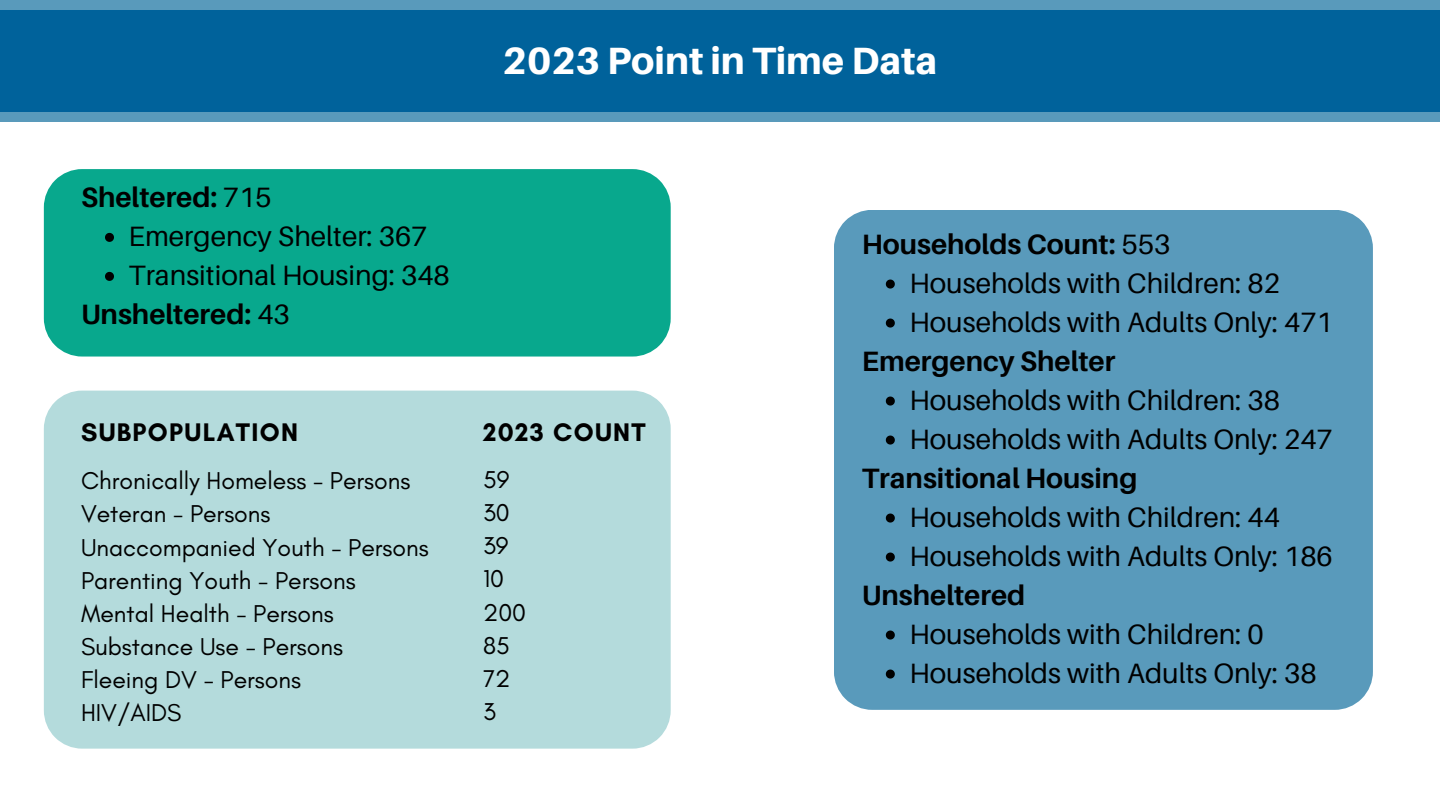
<style>
.page{position:relative;width:1440px;height:810px;background:#fff}
.page>*{position:absolute;margin:0;border:0;box-sizing:border-box;transform-origin:0 0}
.t1{font:800 38px "Aileron";color:#fff}
.t2{font:28px "Aileron";color:#000}
.t3{font:700 28px "Aileron";color:#000}
.t4{font:700 25.9px "Glacial Indifference";letter-spacing:.05em;color:#000}
.t5{font:24.8px "Glacial Indifference";color:#000}
.s1{font-weight:400}
</style>
<div class="page">
<div style="left:0;top:0;width:1440px;height:122px;background:#599abb"></div>
<div style="left:0;top:10px;width:1440px;height:102px;background:#00629b"></div>
<div style="left:44px;top:391px;width:627px;height:358px;background:#b4dbdc"></div>
<div style="left:834px;top:210px;width:539px;height:500px;background:#599abb"></div>
<div style="left:44px;top:169px;width:627px;height:187px;background:#08a88d"></div>
<svg style="left:105px;top:233px;width:9px;height:9px"></svg>
<svg style="left:105px;top:272px;width:9px;height:9px"></svg>
<svg style="left:886px;top:280px;width:9px;height:9px"></svg>
<svg style="left:886px;top:319px;width:9px;height:9px"></svg>
<svg style="left:886px;top:397px;width:9px;height:9px"></svg>
<svg style="left:886px;top:436px;width:9px;height:9px"></svg>
<svg style="left:886px;top:514px;width:9px;height:9px"></svg>
<svg style="left:886px;top:553px;width:9px;height:9px"></svg>
<svg style="left:886px;top:631px;width:9px;height:9px"></svg>
<svg style="left:886px;top:670px;width:9px;height:9px"></svg>
<p class="t1" style="left:503px;top:38px;width:436px">2023 Point in Time Data</p>
<p class="t3" style="left:81px;top:180px;width:192px">Sheltered: <span class="s1">715</span></p>
<p class="t2" style="left:129px;top:219px;width:300px">Emergency Shelter: 367</p>
<p class="t2" style="left:129px;top:258px;width:323px">Transitional Housing: 348</p>
<p class="t3" style="left:81px;top:297px;width:210px">Unsheltered: <span class="s1">43</span></p>
<p class="t4" style="left:81px;top:416px;width:219px">SUBPOPULATION</p>
<p class="t5" style="left:81px;top:466px;width:331px">Chronically Homeless - Persons</p>
<p class="t5" style="left:81px;top:499px;width:191px">Veteran - Persons</p>
<p class="t5" style="left:81px;top:532px;width:349px">Unaccompanied Youth - Persons</p>
<p class="t5" style="left:81px;top:565px;width:276px">Parenting Youth - Persons</p>
<p class="t5" style="left:81px;top:598px;width:254px">Mental Health - Persons</p>
<p class="t5" style="left:81px;top:631px;width:264px">Substance Use - Persons</p>
<p class="t5" style="left:81px;top:664px;width:222px">Fleeing DV - Persons</p>
<p class="t5" style="left:81px;top:698px;width:102px">HIV/AIDS</p>
<p class="t4" style="left:483px;top:416px;width:164px">2023 COUNT</p>
<p class="t5" style="left:483px;top:465px;width:28px">59</p>
<p class="t5" style="left:483px;top:498px;width:28px">30</p>
<p class="t5" style="left:483px;top:531px;width:27px">39</p>
<p class="t5" style="left:483px;top:564px;width:23px">10</p>
<p class="t5" style="left:483px;top:597px;width:45px">200</p>
<p class="t5" style="left:483px;top:630px;width:28px">85</p>
<p class="t5" style="left:483px;top:663px;width:29px">72</p>
<p class="t5" style="left:483px;top:696px;width:14px">3</p>
<p class="t3" style="left:862px;top:227px;width:310px">Households Count: <span class="s1">553</span></p>
<p class="t2" style="left:909px;top:266px;width:372px">Households with Children: 82</p>
<p class="t2" style="left:909px;top:305px;width:425px">Households with Adults Only: 471</p>
<p class="t3" style="left:862px;top:344px;width:255px">Emergency Shelter</p>
<p class="t2" style="left:909px;top:383px;width:372px">Households with Children: 38</p>
<p class="t2" style="left:909px;top:422px;width:425px">Households with Adults Only: 247</p>
<p class="t3" style="left:862px;top:461px;width:277px">Transitional Housing</p>
<p class="t2" style="left:909px;top:500px;width:372px">Households with Children: 44</p>
<p class="t2" style="left:909px;top:539px;width:425px">Households with Adults Only: 186</p>
<p class="t3" style="left:862px;top:578px;width:165px">Unsheltered</p>
<p class="t2" style="left:909px;top:617px;width:356px">Households with Children: 0</p>
<p class="t2" style="left:909px;top:656px;width:409px">Households with Adults Only: 38</p>
</div>
